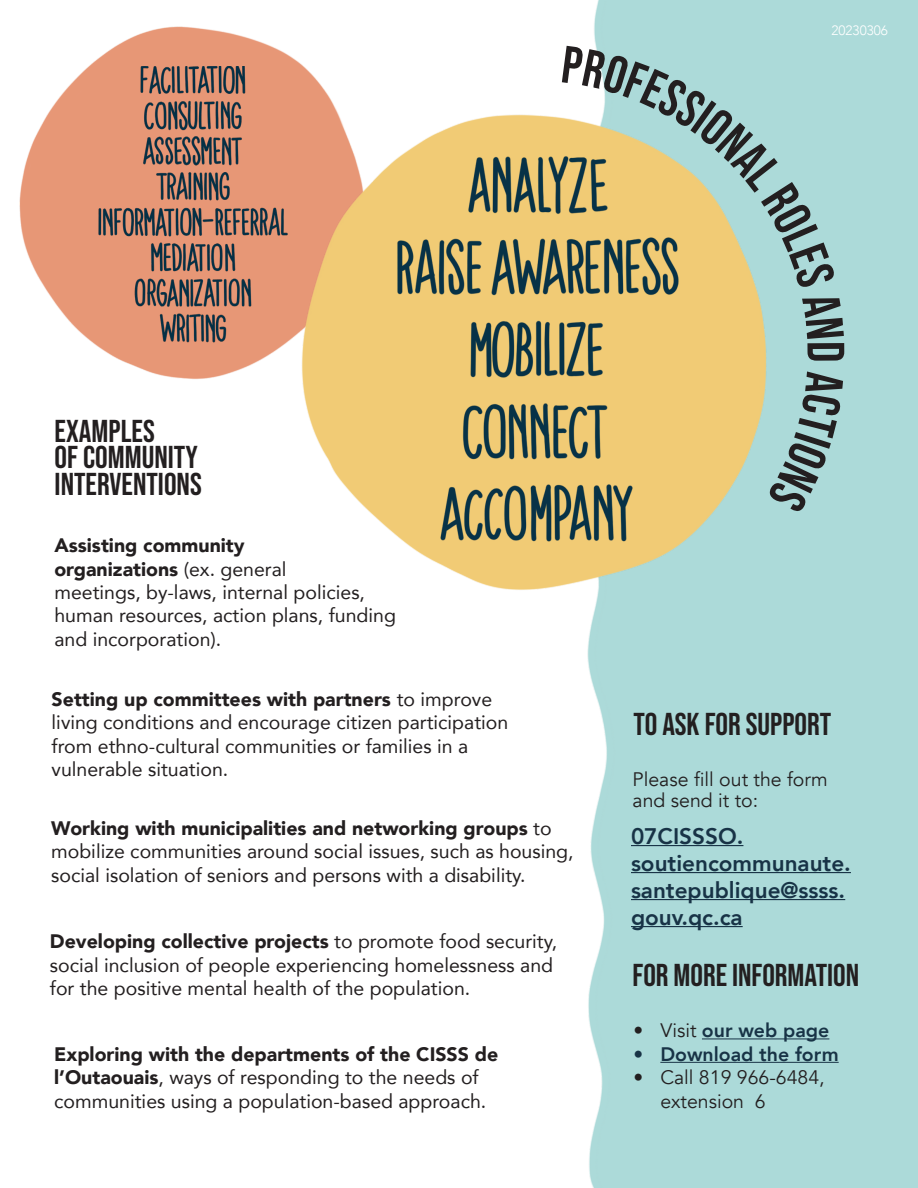
<style>
.page{position:relative;width:918px;height:1188px;background:#fff}
.page>*{position:absolute;margin:0;border:0;box-sizing:border-box;transform-origin:0 0}
.t1{font:52.5px "Bebas Neue";color:#231f20}
.sous-titre{font:31.5px/26.4px "Bebas Neue";color:#231f20}
.texte_en_evidence{font:800 22.5px/27px "Avenir";color:#183346}
.texte{font:19.5px/23.4px "Avenir";color:#231f20}
.texte-2{font:19.5px/21.6px "Avenir";color:#231f20}
.t2{font:800 19.5px "Avenir";color:#183346}
.sous-titre-2{font:300 13.5px "Avenir";color:#fff}
.s1{font-weight:900}
.s2{font-weight:400;color:#231f20}
</style>
<div class="page">
<div style="left:587px;top:0;width:331px;height:1188px;background:#acdad9"></div>
<img style="left:19px;top:26px;width:320px;height:353px">
<img style="left:293px;top:114px;width:476px;height:479px">
<hr style="left:631px;top:845px;width:112px;height:1px;background:#183346">
<hr style="left:631px;top:872px;width:220px;height:1px;background:#183346">
<hr style="left:631px;top:899px;width:214px;height:1px;background:#183346">
<hr style="left:631px;top:926px;width:112px;height:1px;background:#183346">
<hr style="left:702px;top:1038px;width:127px;height:1px;background:#183346">
<hr style="left:660px;top:1062px;width:179px;height:1px;background:#183346">
<img style="left:52px;top:66px;width:282px;height:284px">
<img style="left:392px;top:134px;width:288px;height:431px">
<svg style="left:562px;top:46px;width:282px;height:293px;background:#c0cdae"></svg>
<div style="left:767px;top:371px;width:77px;height:143px;background:#acdad9"></div>
<p class="sous-titre-2" style="left:832px;top:22px;width:58px">20230306</p>
<p class="sous-titre" style="left:55px;top:418px;width:145px">EXAMPLES<br>OF COMMUNITY</p>
<p class="sous-titre" style="left:55px;top:470px;width:149px">INTERVENTIONS</p>
<p class="texte" style="left:54px;top:533px;width:343px"><span class="s1">Assisting community<br>organizations</span> (ex. general<br>meetings, by-laws, internal policies, human resources, action plans, funding and incorporation).</p>
<p class="texte" style="left:52px;top:687px;width:458px"><span class="s1">Setting up committees with partners</span> to improve living conditions and encourage citizen participation from ethno-cultural communities or families in a vulnerable situation.</p>
<p class="texte" style="left:51px;top:816px;width:524px"><span class="s1">Working with municipalities and networking groups</span> to mobilize communities around social issues, such as housing, social isolation of seniors and persons with a disability.</p>
<p class="texte" style="left:50px;top:929px;width:509px"><span class="s1">Developing collective projects</span> to promote food security, social inclusion of people experiencing homelessness and for the positive mental health of the population.</p>
<p class="texte" style="left:54px;top:1042px;width:446px"><span class="s1">Exploring with the departments of the CISSS de l’Outaouais</span>, ways of responding to the needs of communities using a population-based approach.</p>
<h1 class="t1" style="left:855px;top:341px;width:23px;rotate:90deg">D</h1>
<p class="sous-titre" style="left:633px;top:710px;width:199px">TO ASK FOR SUPPORT</p>
<p class="texte-2" style="left:633px;top:769px;width:197px">Please fill out the form and send it to:</p>
<p class="texte_en_evidence" style="left:631px;top:823px;width:221px">07CISSSO. soutiencommunaute. santepublique@ssss. gouv.qc.ca</p>
<p class="sous-titre" style="left:633px;top:962px;width:228px">FOR MORE INFORMATION</p>
<p class="t2" style="left:633px;top:1016px;width:198px"><span class="s2">• Visit</span> our web page</p>
<p class="t2" style="left:633px;top:1039px;width:207px">• Download the form</p>
<p class="texte-2" style="left:660px;top:1066px;width:166px;line-height:23.4px;text-indent:-27px">• Call 819 966-6484, extension 6</p>
</div>
